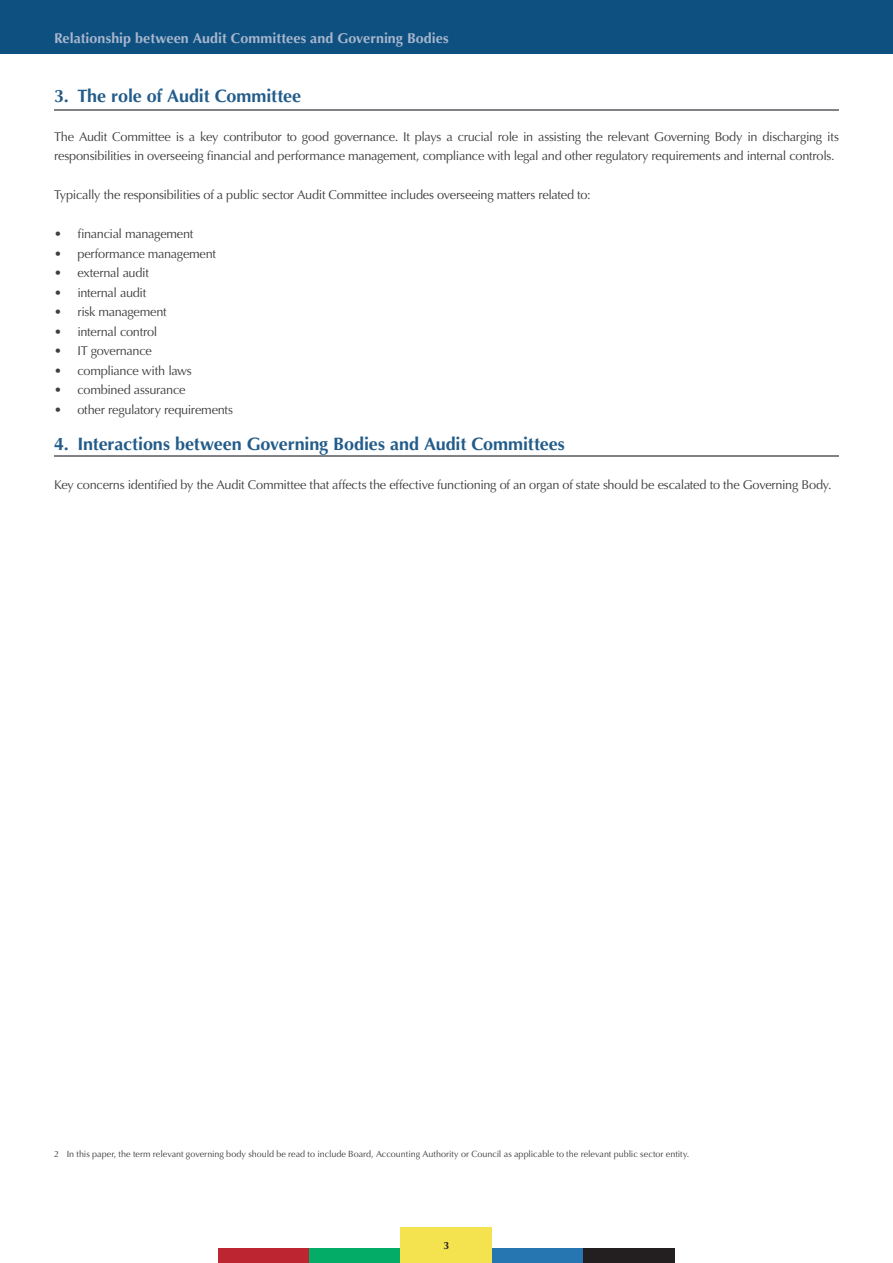
<style>
.page{position:relative;width:893px;height:1263px;background:#fff}
.page>*{position:absolute;margin:0;border:0;box-sizing:border-box;transform-origin:0 0}
.t1{font:700 18px "Optima";letter-spacing:-.005em;color:#235c8a}
.t2{font:700 14.25px "Optima";letter-spacing:.005em;color:#a9b6ce}
.t3{font:12.75px/19.5px "Optima";letter-spacing:-.02em;color:#3e3e3f}
.t4{font:700 10.5px "Optima";color:#231f20}
.t5{font:9px "Optima";color:#3e3e3f}
</style>
<div class="page">
<div style="left:219px;top:1248px;width:91px;height:15px;background:#bd2530"></div>
<div style="left:310px;top:1248px;width:91px;height:15px;background:#03ad67"></div>
<div style="left:401px;top:1227px;width:91px;height:36px;background:#f4e34f"></div>
<div style="left:492px;top:1248px;width:91px;height:15px;background:#2677b1"></div>
<div style="left:583px;top:1248px;width:91px;height:15px;background:#231f20"></div>
<div style="left:0;top:0;width:893px;height:53px;background:#0e5180"></div>
<hr style="left:54px;top:110px;width:785px;height:1px;background:#808285">
<hr style="left:54px;top:455px;width:785px;height:1px;background:#808285">
<p class="t2" style="left:54px;top:29px;width:396px">Relationship between Audit Committees and Governing Bodies</p>
<h1 class="t1" style="left:54px;top:85px;width:249px">3. The role of Audit Committee</h1>
<p class="t3" style="left:54px;top:127px;width:786px">The Audit Committee is a key contributor to good governance. It plays a crucial role in assisting the relevant Governing Body in discharging its responsibilities in overseeing financial and performance management, compliance with legal and other regulatory requirements and internal controls.</p>
<p class="t3" style="left:54px;top:185px;width:538px">Typically the responsibilities of a public sector Audit Committee includes overseeing matters related to:</p>
<p class="t3" style="left:54px;top:224px;width:141px">• financial management</p>
<p class="t3" style="left:54px;top:244px;width:164px">• performance management</p>
<p class="t3" style="left:54px;top:263px;width:96px">• external audit</p>
<p class="t3" style="left:54px;top:283px;width:94px">• internal audit</p>
<p class="t3" style="left:54px;top:302px;width:114px">• risk management</p>
<p class="t3" style="left:54px;top:322px;width:105px">• internal control</p>
<p class="t3" style="left:54px;top:341px;width:99px">• IT governance</p>
<p class="t3" style="left:54px;top:361px;width:139px">• compliance with laws</p>
<p class="t3" style="left:54px;top:380px;width:133px">• combined assurance</p>
<p class="t3" style="left:54px;top:400px;width:181px">• other regulatory requirements</p>
<h1 class="t1" style="left:54px;top:434px;width:512px">4. Interactions between Governing Bodies and Audit Committees</h1>
<p class="t3" style="left:54px;top:475px;width:779px">Key concerns identified by the Audit Committee that affects the effective functioning of an organ of state should be escalated to the Governing Body.</p>
<p class="t5" style="left:54px;top:1148px;width:637px">2 In this paper, the term relevant governing body should be read to include Board, Accounting Authority or Council as applicable to the relevant public sector entity.</p>
<p class="t4" style="left:444px;top:1239px;width:7px">3</p>
</div>
